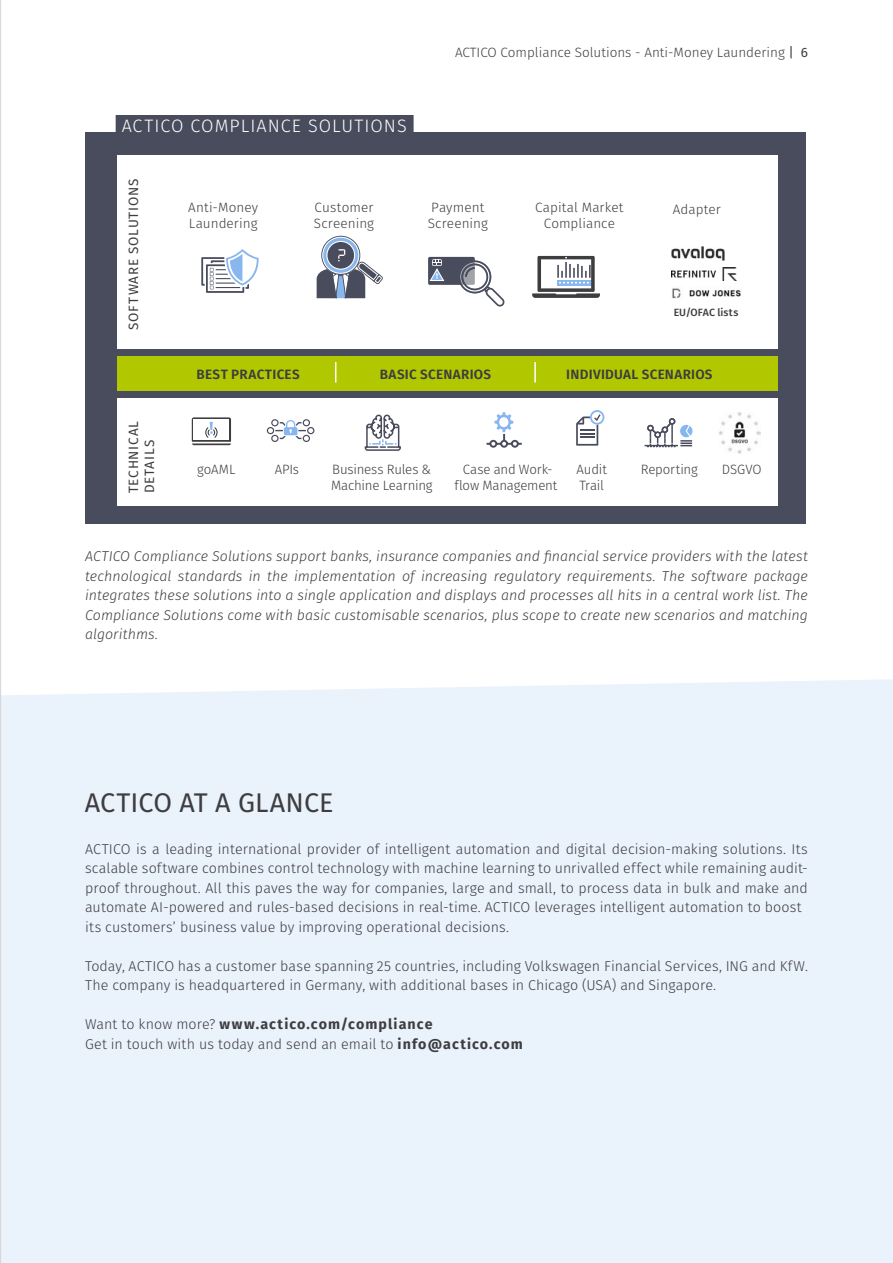
<style>
.page{position:relative;width:893px;height:1263px;background:#fff}
.page>*{position:absolute;margin:0;border:0;box-sizing:border-box;transform-origin:0 0}
.t1{font:27px "Fira Sans";color:#3e3d40}
.t2{font:300 18px "Fira Sans";letter-spacing:.05em;color:#fff}
.t3{font:300 14.25px/19.5px "Fira Sans";letter-spacing:.005em;color:#3e3d40}
.t4{font:italic 300 14.25px/19.5px "Fira Sans";letter-spacing:.005em;color:#3e3d40;text-align:justify}
.t5{font:300 13.5px/16.2px "Fira Sans";color:#3e3d40}
.t6{font:600 13.5px "Fira Sans";letter-spacing:.02em;color:#3e3d40}
.t7{font:13.5px/16.2px "Fira Sans";letter-spacing:.055em;color:#3e3d40}
.t8{font:300 13.5px/16.2px "Fira Sans";letter-spacing:-.02em;color:#3e3d40}
.t9{font:500 10.5px "Fira Sans";letter-spacing:.01em;color:#3e3d40}
.s1{font-weight:400}
.s2{font-weight:700}
</style>
<div class="page">
<div style="left:1px;top:679px;width:892px;height:584px;background:#eaf2fc"></div>
<hr style="left:0;top:0;width:1px;height:1263px;background:#dad7db">
<div style="left:86px;top:132px;width:720px;height:391px;background:#494c5c"></div>
<div style="left:117px;top:155px;width:661px;height:194px;background:#fff"></div>
<div style="left:117px;top:356px;width:661px;height:35px;background:#b1c800"></div>
<div style="left:117px;top:399px;width:661px;height:107px;background:#fff"></div>
<svg style="left:201px;top:249px;width:58px;height:44px"></svg>
<svg style="left:317px;top:236px;width:66px;height:62px"></svg>
<img style="left:671px;top:246px;width:53px;height:15px">
<img style="left:671px;top:267px;width:66px;height:13px">
<img style="left:672px;top:288px;width:69px;height:11px">
<svg style="left:486px;top:412px;width:36px;height:36px"></svg>
<svg style="left:576px;top:410px;width:28px;height:36px"></svg>
<hr style="left:645px;top:445px;width:33px;height:1px;background:#494c5c">
<div style="left:669px;top:418px;width:6px;height:7px;border:1px solid #494c5c;border-radius:50%"></div>
<svg style="left:647px;top:419px;width:45px;height:28px"></svg>
<img style="left:719px;top:412px;width:41px;height:41px">
<svg style="left:267px;top:419px;width:47px;height:23px"></svg>
<svg style="left:532px;top:256px;width:68px;height:42px"></svg>
<div style="left:428px;top:257px;width:47px;height:28px;background:#494c5c;border-radius:2px"></div>
<svg style="left:457px;top:260px;width:48px;height:47px"></svg>
<svg style="left:429px;top:259px;width:16px;height:22px"></svg>
<svg style="left:335px;top:362px;width:1px;height:20px"></svg>
<hr style="left:534px;top:362px;width:2px;height:20px;background:#fff">
<div style="left:116px;top:115px;width:298px;height:26px;background:#494c5c"></div>
<svg style="left:364px;top:414px;width:37px;height:37px"></svg>
<svg style="left:191px;top:417px;width:40px;height:28px"></svg>
<p class="t2" style="left:122px;top:113px;width:287px">ACTICO COMPLIANCE SOLUTIONS</p>
<p class="t5" style="left:455px;top:44px;width:354px">ACTICO Compliance Solutions - Anti-Money Laundering <span class="s1">| 6</span></p>
<p class="t7" style="left:125px;top:330px;width:153px;rotate:-90deg">SOFTWARE SOLUTIONS</p>
<p class="t7" style="left:125px;top:493px;width:74px;rotate:-90deg">TECHNICAL<br>DETAILS</p>
<p class="t5" style="left:188px;top:199px;width:72px">Anti-Money<br>Laundering</p>
<p class="t5" style="left:314px;top:199px;width:62px">Customer<br>Screening</p>
<p class="t5" style="left:428px;top:199px;width:62px">Payment<br>Screening</p>
<p class="t5" style="left:535px;top:199px;width:90px;text-align:center">Capital Market<br>Compliance</p>
<p class="t5" style="left:673px;top:201px;width:50px">Adapter</p>
<p class="t6" style="left:197px;top:363px;width:105px">BEST PRACTICES</p>
<p class="t6" style="left:380px;top:363px;width:113px">BASIC SCENARIOS</p>
<p class="t9" style="left:674px;top:304px;width:66px">EU/OFAC lists</p>
<p class="t6" style="left:566px;top:363px;width:148px">INDIVIDUAL SCENARIOS</p>
<p class="t5" style="left:197px;top:461px;width:40px">goAML</p>
<p class="t5" style="left:275px;top:461px;width:26px">APIs</p>
<p class="t5" style="left:331px;top:461px;width:103px">Business Rules &amp;<br>Machine Learning</p>
<p class="t5" style="left:454px;top:461px;width:104px;text-align:center">Case and Work&shy;flow Management</p>
<p class="t8" style="left:577px;top:461px;width:32px">Audit<br>Trail</p>
<p class="t5" style="left:641px;top:461px;width:58px">Reporting</p>
<p class="t5" style="left:722px;top:461px;width:41px">DSGVO</p>
<p class="t4" style="left:85px;top:546px;width:724px">ACTICO Compliance Solutions support banks, insurance companies and financial service providers with the latest technological standards in the implementation of increasing regulatory requirements. The software package integrates these solutions into a single application and displays and processes all hits in a central work list. The Compliance Solutions come with basic customisable scenarios, plus scope to create new scenarios and matching algorithms.</p>
<h1 class="t1" style="left:85px;top:782px;width:250px">ACTICO AT A GLANCE</h1>
<p class="t3" style="left:85px;top:839px;width:724px">ACTICO is a leading international provider of intelligent automation and digital decision-making solutions. Its scalable software combines control technology with machine learning to unrivalled effect while remaining audit&shy;proof throughout. All this paves the way for companies, large and small, to process data in bulk and make and automate AI-powered and rules-based decisions in real-time. ACTICO leverages intelligent automation to boost its customers’ business value by improving operational decisions.</p>
<p class="t3" style="left:85px;top:956px;width:724px">Today, ACTICO has a customer base spanning 25 countries, including Volkswagen Financial Services, ING and KfW.<br>The company is headquartered in Germany, with additional bases in Chicago (USA) and Singapore.</p>
<p class="t3" style="left:85px;top:1014px;width:439px">Want to know more? <span class="s2">www.actico.com/compliance<br></span>Get in touch with us today and send an email to <span class="s2">info@actico.com</span></p>
</div>
